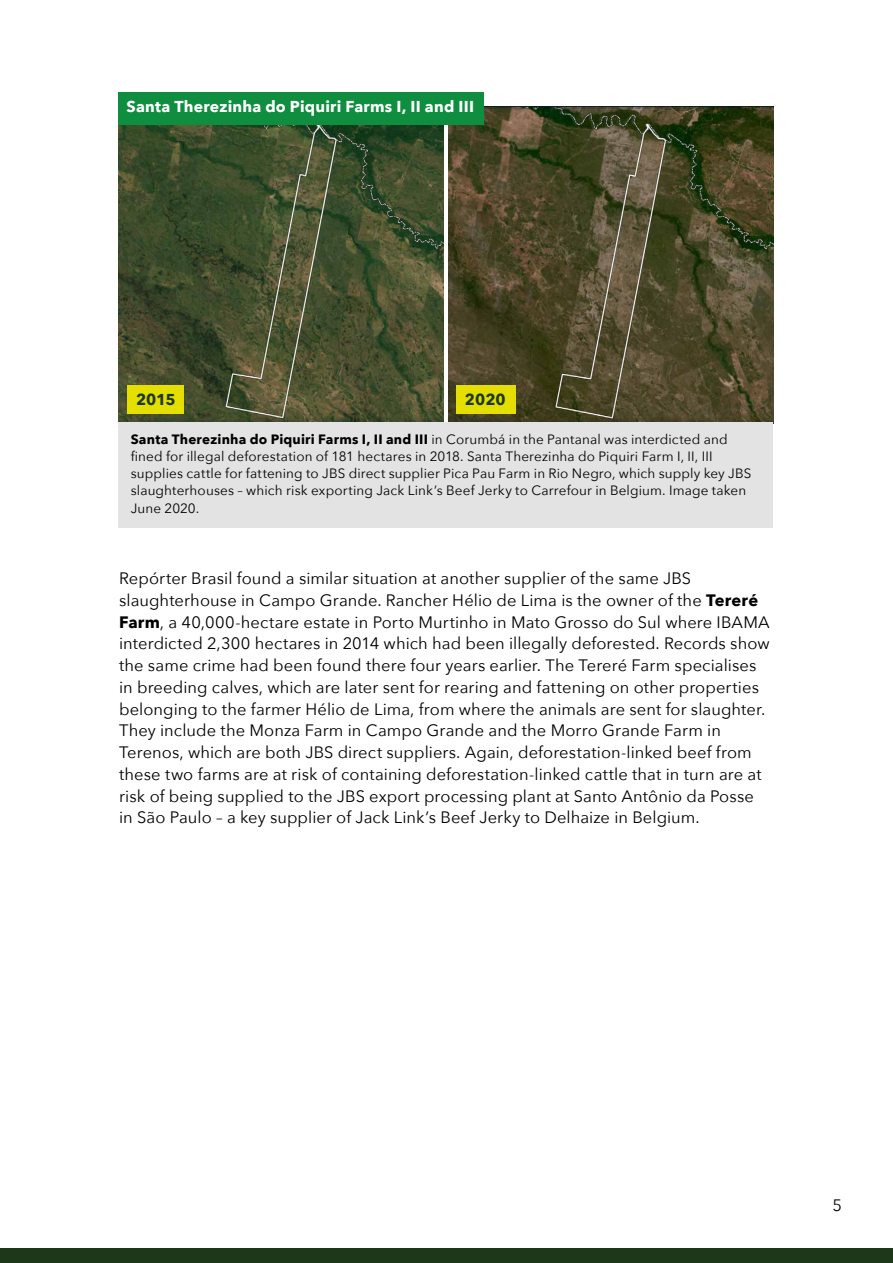
<style>
.page{position:relative;width:893px;height:1263px;background:#fff}
.page>*{position:absolute;margin:0;border:0;box-sizing:border-box;transform-origin:0 0}
.t1{font:16.5px/21.8px "Avenir Next";letter-spacing:.005em;color:#000}
.t2{font:700 15.75px "Avenir Next";letter-spacing:.015em;color:#fff}
.t3{font:700 15.75px "Avenir Next";color:#1c3819}
.t4{font:13.5px/17.2px "Avenir Next";letter-spacing:.01em;color:#000}
.s1{font-weight:700}
</style>
<div class="page">
<div style="left:0;top:1248px;width:893px;height:15px;background:#1c3819"></div>
<img style="left:118px;top:125px;width:325px;height:297px">
<img style="left:449px;top:106px;width:325px;height:317px">
<div style="left:118px;top:92px;width:366px;height:33px;background:#108e40"></div>
<div style="left:118px;top:422px;width:655px;height:105px;background:#e3e3e3"></div>
<div style="left:128px;top:385px;width:56px;height:29px;background:#e4df00"></div>
<div style="left:456px;top:385px;width:60px;height:29px;background:#e4df00"></div>
<p class="t2" style="left:126px;top:93px;width:349px">Santa Therezinha do Piquiri Farms I, II and III</p>
<p class="t3" style="left:136px;top:386px;width:41px">2015</p>
<p class="t3" style="left:465px;top:386px;width:42px">2020</p>
<p class="t4" style="left:131px;top:430px;width:622px"><span class="s1">Santa Therezinha do Piquiri Farms I, II and III</span> in Corumbá in the Pantanal was interdicted and fined for illegal deforestation of 181 hectares in 2018. Santa Therezinha do Piquiri Farm I, II, III supplies cattle for fattening to JBS direct supplier Pica Pau Farm in Rio Negro, which supply key JBS slaughterhouses – which risk exporting Jack Link’s Beef Jerky to Carrefour in Belgium. Image taken June 2020.</p>
<p class="t1" style="left:119px;top:567px;width:652px">Repórter Brasil found a similar situation at another supplier of the same JBS slaughterhouse in Campo Grande. Rancher Hélio de Lima is the owner of the <span class="s1">Tereré Farm</span>, a 40,000-hectare estate in Porto Murtinho in Mato Grosso do Sul where IBAMA interdicted 2,300 hectares in 2014 which had been illegally deforested. Records show the same crime had been found there four years earlier. The Tereré Farm specialises in breeding calves, which are later sent for rearing and fattening on other properties belonging to the farmer Hélio de Lima, from where the animals are sent for slaughter.<br>They include the Monza Farm in Campo Grande and the Morro Grande Farm in Terenos, which are both JBS direct suppliers. Again, deforestation-linked beef from these two farms are at risk of containing deforestation-linked cattle that in turn are at risk of being supplied to the JBS export processing plant at Santo Antônio da Posse in São Paulo – a key supplier of Jack Link’s Beef Jerky to Delhaize in Belgium.</p>
<p class="t1" style="left:832px;top:1194px;width:11px">5</p>
</div>
